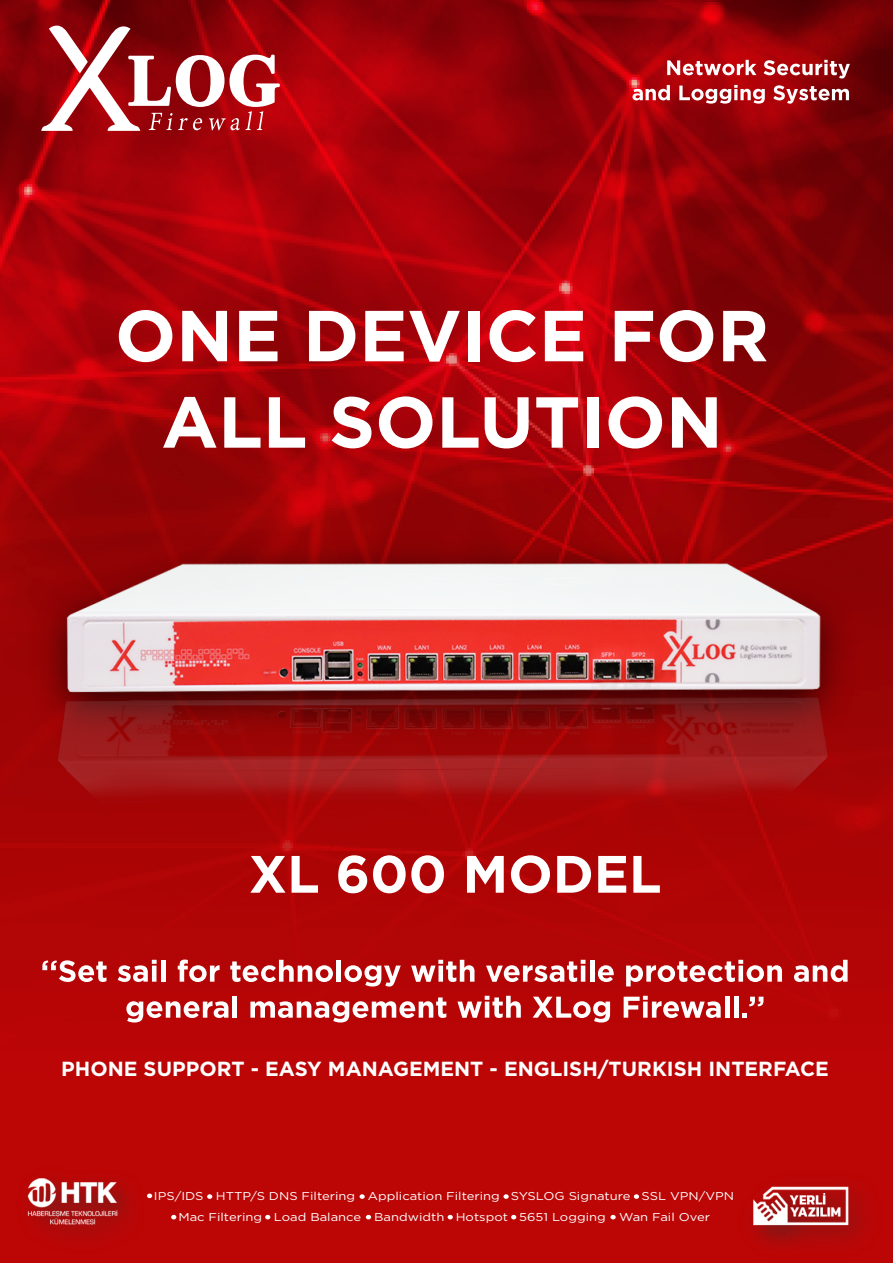
<style>
.page{position:relative;width:893px;height:1263px;background:#fff}
.page>*{position:absolute;margin:0;border:0;box-sizing:border-box;transform-origin:0 0}
.t1{font:700 72px/86.4px "Gotham";color:#fff;text-align:center}
.t2{font:700 52.5px "Gotham";color:#fff}
.t3{font:700 20.4px "Gotham";color:#fff}
.t4{font:11.4px "Gotham";color:#fff;scale:1.14 1}
</style>
<div class="page">
<img style="left:0;top:0;width:893px;height:1263px">
<svg style="left:41px;top:20px;width:239px;height:111px"></svg>
<img style="left:725px;top:1159px;width:168px;height:104px">
<img style="left:744px;top:1177px;width:118px;height:54px">
<div style="left:0;top:1157px;width:167px;height:106px;background:#bc0606"></div>
<img style="left:11px;top:1175px;width:120px;height:56px">
<svg style="left:42px;top:960px;width:65px;height:22px"></svg>
<svg style="left:118px;top:960px;width:39px;height:22px"></svg>
<div style="left:161px;top:960px;width:5px;height:22px;background:#fff"></div>
<svg style="left:178px;top:959px;width:42px;height:23px"></svg>
<svg style="left:230px;top:960px;width:103px;height:22px"></svg>
<div style="left:336px;top:960px;width:5px;height:22px;background:#fff"></div>
<svg style="left:345px;top:965px;width:56px;height:21px"></svg>
<svg style="left:411px;top:960px;width:63px;height:22px"></svg>
<svg style="left:486px;top:960px;width:99px;height:22px"></svg>
<hr style="left:590px;top:960px;width:4px;height:22px;background:#fff">
<svg style="left:598px;top:965px;width:16px;height:17px"></svg>
<svg style="left:626px;top:960px;width:156px;height:26px"></svg>
<svg style="left:794px;top:960px;width:54px;height:22px"></svg>
<svg style="left:126px;top:1001px;width:102px;height:21px"></svg>
<hr style="left:233px;top:996px;width:4px;height:22px;background:#fff">
<svg style="left:250px;top:997px;width:196px;height:25px"></svg>
<svg style="left:457px;top:996px;width:64px;height:22px"></svg>
<svg style="left:533px;top:997px;width:77px;height:25px"></svg>
<svg style="left:624px;top:996px;width:97px;height:22px"></svg>
<hr style="left:725px;top:996px;width:4px;height:22px;background:#fff">
<hr style="left:734px;top:996px;width:4px;height:22px;background:#fff">
<svg style="left:742px;top:1013px;width:5px;height:5px"></svg>
<svg style="left:749px;top:997px;width:14px;height:9px"></svg>
<svg style="left:667px;top:60px;width:89px;height:15px"></svg>
<svg style="left:764px;top:60px;width:86px;height:19px"></svg>
<svg style="left:632px;top:85px;width:38px;height:15px"></svg>
<svg style="left:679px;top:85px;width:86px;height:19px"></svg>
<svg style="left:773px;top:85px;width:76px;height:19px"></svg>
<svg style="left:171px;top:1215px;width:5px;height:4px"></svg>
<svg style="left:265px;top:1215px;width:5px;height:4px"></svg>
<svg style="left:366px;top:1215px;width:5px;height:4px"></svg>
<svg style="left:448px;top:1215px;width:5px;height:4px"></svg>
<svg style="left:511px;top:1215px;width:5px;height:4px"></svg>
<svg style="left:610px;top:1215px;width:6px;height:4px"></svg>
<svg style="left:147px;top:1193px;width:5px;height:5px"></svg>
<svg style="left:207px;top:1194px;width:5px;height:5px"></svg>
<svg style="left:360px;top:1194px;width:5px;height:5px"></svg>
<svg style="left:503px;top:1194px;width:6px;height:5px"></svg>
<svg style="left:634px;top:1194px;width:5px;height:5px"></svg>
<img style="left:19px;top:522px;width:849px;height:232px">
<img style="left:39px;top:718px;width:816px;height:96px">
<img style="left:2px;top:540px;width:891px;height:178px">
<svg style="left:67px;top:564px;width:750px;height:51px"></svg>
<h1 class="t1" style="left:115px;top:292px;width:656px">ONE DEVICE FOR<br>ALL SOLUTION</h1>
<h2 class="t2" style="left:249px;top:839px;width:414px">XL 600 MODEL</h2>
<h3 class="t3" style="left:61px;top:1056px;width:769px">PHONE SUPPORT - EASY MANAGEMENT - ENGLISH/TURKISH INTERFACE</h3>
<p class="t4" style="left:154px;top:1188px;width:510px">IPS/IDS HTTP/S DNS Filtering Application Filtering SYSLOG Signature SSL VPN/VPN</p>
<p class="t4" style="left:178px;top:1209px;width:468px">Mac Filtering Load Balance Bandwidth Hotspot 5651 Logging Wan Fail Over</p>
</div>
